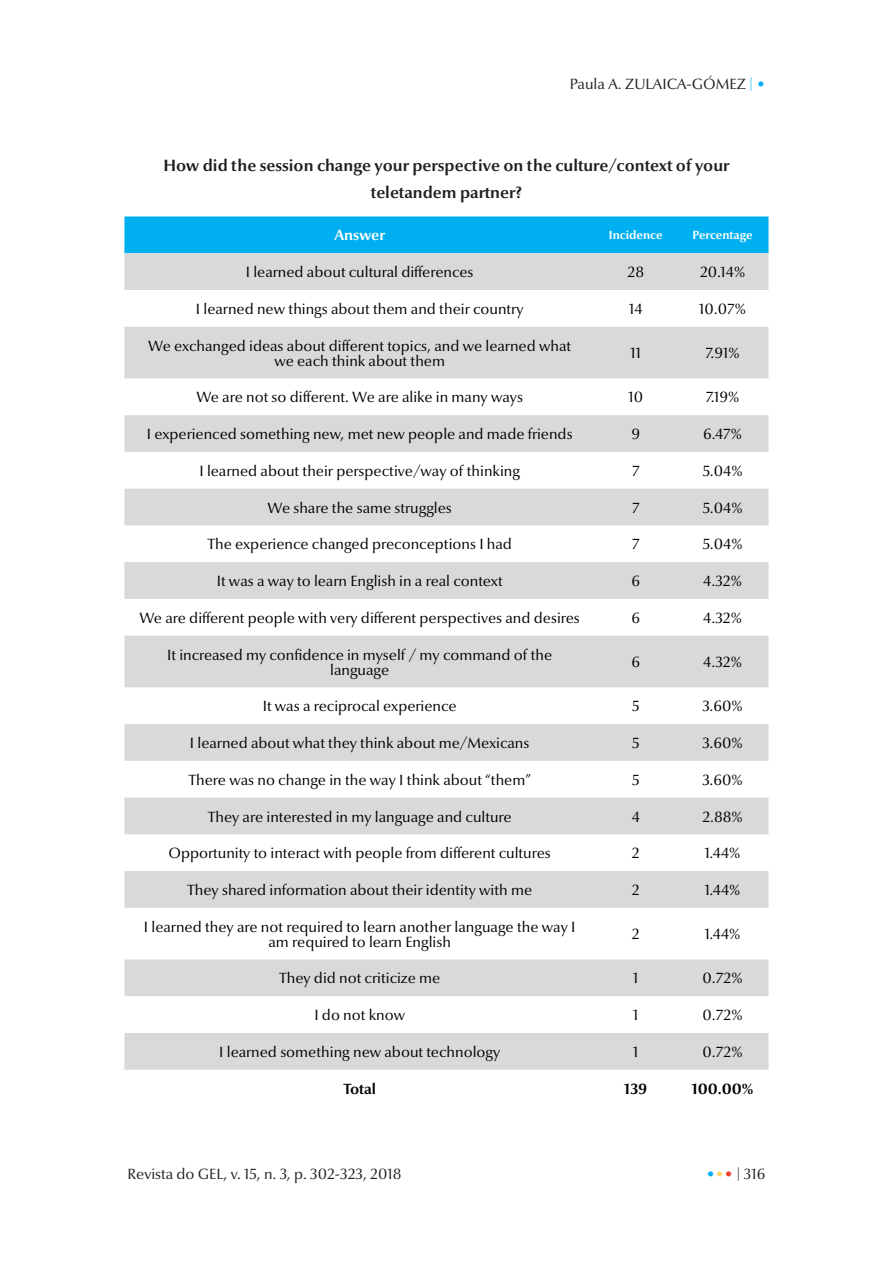
<style>
.page{position:relative;width:893px;height:1263px;background:#fff}
.page>*{position:absolute;margin:0;border:0;box-sizing:border-box;transform-origin:0 0}
.FIG{font:700 16.5px/27px "Optima Nova LT Pro";color:#231f20;text-align:center}
.FIG-2{font:15px/15px "Optima Nova LT Pro";color:#000;text-align:center}
.t1{font:15px "Optima Nova LT Pro";color:#231f20}
.FIG-3{font:700 15px "Optima Nova LT Pro";color:#000}
.FIG-4{font:700 15px "Optima Nova LT Pro";color:#fff}
.FIG-5{font:700 12px "Optima Nova LT Pro";color:#fff}
.s1{color:#00aff0}
.s2{color:#ffd667}
.s3{color:#eb432d}
</style>
<div class="page">
<div style="left:124px;top:216px;width:644px;height:37px;background:#00aff0"></div>
<svg style="left:124px;top:253px;width:644px;height:817px;fill:#d9d9d9"></svg>
<p class="t1" style="left:570px;top:74px;width:197px">Paula A. ZULAICA-GÓMEZ <span class="s1">| •</span></p>
<p class="FIG" style="left:163px;top:152px;width:568px">How did the session change your perspective on the culture/context of your teletandem partner?</p>
<p class="FIG-4" style="left:334px;top:226px;width:52px">Answer</p>
<p class="FIG-5" style="left:609px;top:228px;width:55px">Incidence</p>
<p class="FIG-5" style="left:693px;top:228px;width:62px">Percentage</p>
<p class="FIG-2" style="left:246px;top:265px;width:229px">I learned about cultural differences</p>
<p class="FIG-2" style="left:628px;top:265px;width:18px">28</p>
<p class="FIG-2" style="left:700px;top:265px;width:47px">20.14%</p>
<p class="FIG-2" style="left:196px;top:301px;width:329px">I learned new things about them and their country</p>
<p class="FIG-2" style="left:629px;top:301px;width:15px">14</p>
<p class="FIG-2" style="left:699px;top:301px;width:48px">10.07%</p>
<p class="FIG-2" style="left:148px;top:338px;width:424px">We exchanged ideas about different topics, and we learned what we each think about them</p>
<p class="FIG-2" style="left:630px;top:346px;width:12px">11</p>
<p class="FIG-2" style="left:705px;top:346px;width:36px">7.91%</p>
<p class="FIG-2" style="left:196px;top:390px;width:328px">We are not so different. We are alike in many ways</p>
<p class="FIG-2" style="left:628px;top:390px;width:16px">10</p>
<p class="FIG-2" style="left:706px;top:390px;width:35px">7.19%</p>
<p class="FIG-2" style="left:147px;top:426px;width:427px">I experienced something new, met new people and made friends</p>
<p class="FIG-2" style="left:631px;top:426px;width:10px">9</p>
<p class="FIG-2" style="left:703px;top:426px;width:41px">6.47%</p>
<p class="FIG-2" style="left:199px;top:463px;width:322px">I learned about their perspective/way of thinking</p>
<p class="FIG-2" style="left:632px;top:463px;width:9px">7</p>
<p class="FIG-2" style="left:703px;top:463px;width:41px">5.04%</p>
<p class="FIG-2" style="left:268px;top:500px;width:186px">We share the same struggles</p>
<p class="FIG-2" style="left:632px;top:500px;width:9px">7</p>
<p class="FIG-2" style="left:703px;top:500px;width:41px">5.04%</p>
<p class="FIG-2" style="left:207px;top:537px;width:306px">The experience changed preconceptions I had</p>
<p class="FIG-2" style="left:632px;top:537px;width:9px">7</p>
<p class="FIG-2" style="left:703px;top:537px;width:41px">5.04%</p>
<p class="FIG-2" style="left:217px;top:573px;width:287px">It was a way to learn English in a real context</p>
<p class="FIG-2" style="left:631px;top:573px;width:10px">6</p>
<p class="FIG-2" style="left:703px;top:573px;width:40px">4.32%</p>
<p class="FIG-2" style="left:139px;top:610px;width:442px">We are different people with very different perspectives and desires</p>
<p class="FIG-2" style="left:631px;top:610px;width:10px">6</p>
<p class="FIG-2" style="left:703px;top:610px;width:40px">4.32%</p>
<p class="FIG-2" style="left:167px;top:647px;width:387px">It increased my confidence in myself / my command of the language</p>
<p class="FIG-2" style="left:631px;top:654px;width:10px">6</p>
<p class="FIG-2" style="left:703px;top:654px;width:40px">4.32%</p>
<p class="FIG-2" style="left:263px;top:699px;width:196px">It was a reciprocal experience</p>
<p class="FIG-2" style="left:632px;top:699px;width:9px">5</p>
<p class="FIG-2" style="left:702px;top:699px;width:42px">3.60%</p>
<p class="FIG-2" style="left:190px;top:735px;width:341px">I learned about what they think about me/Mexicans</p>
<p class="FIG-2" style="left:632px;top:735px;width:9px">5</p>
<p class="FIG-2" style="left:702px;top:735px;width:42px">3.60%</p>
<p class="FIG-2" style="left:188px;top:772px;width:344px">There was no change in the way I think about “them”</p>
<p class="FIG-2" style="left:632px;top:772px;width:9px">5</p>
<p class="FIG-2" style="left:702px;top:772px;width:42px">3.60%</p>
<p class="FIG-2" style="left:208px;top:809px;width:305px">They are interested in my language and culture</p>
<p class="FIG-2" style="left:632px;top:809px;width:10px">4</p>
<p class="FIG-2" style="left:702px;top:809px;width:42px">2.88%</p>
<p class="FIG-2" style="left:169px;top:846px;width:384px">Opportunity to interact with people from different cultures</p>
<p class="FIG-2" style="left:632px;top:846px;width:9px">2</p>
<p class="FIG-2" style="left:705px;top:846px;width:37px">1.44%</p>
<p class="FIG-2" style="left:187px;top:882px;width:347px">They shared information about their identity with me</p>
<p class="FIG-2" style="left:632px;top:882px;width:9px">2</p>
<p class="FIG-2" style="left:705px;top:882px;width:37px">1.44%</p>
<p class="FIG-2" style="left:144px;top:919px;width:433px">I learned they are not required to learn another language the way I am required to learn English</p>
<p class="FIG-2" style="left:632px;top:926px;width:9px">2</p>
<p class="FIG-2" style="left:705px;top:926px;width:37px">1.44%</p>
<p class="FIG-2" style="left:279px;top:971px;width:163px">They did not criticize me</p>
<p class="FIG-2" style="left:633px;top:971px;width:7px">1</p>
<p class="FIG-2" style="left:703px;top:971px;width:42px">0.72%</p>
<p class="FIG-2" style="left:314px;top:1007px;width:92px">I do not know</p>
<p class="FIG-2" style="left:633px;top:1007px;width:7px">1</p>
<p class="FIG-2" style="left:703px;top:1007px;width:42px">0.72%</p>
<p class="FIG-2" style="left:219px;top:1044px;width:282px">I learned something new about technology</p>
<p class="FIG-2" style="left:633px;top:1044px;width:7px">1</p>
<p class="FIG-2" style="left:703px;top:1044px;width:42px">0.72%</p>
<p class="FIG-3" style="left:343px;top:1079px;width:34px">Total</p>
<p class="FIG-3" style="left:624px;top:1079px;width:25px">139</p>
<p class="FIG-3" style="left:692px;top:1079px;width:63px">100.00%</p>
<p class="t1" style="left:128px;top:1164px;width:275px">Revista do GEL, v. 15, n. 3, p. 302-323, 2018</p>
<p class="t1" style="left:706px;top:1164px;width:61px"><span class="s1">•</span><span class="s2">•</span><span class="s3">•</span> | 316</p>
</div>
